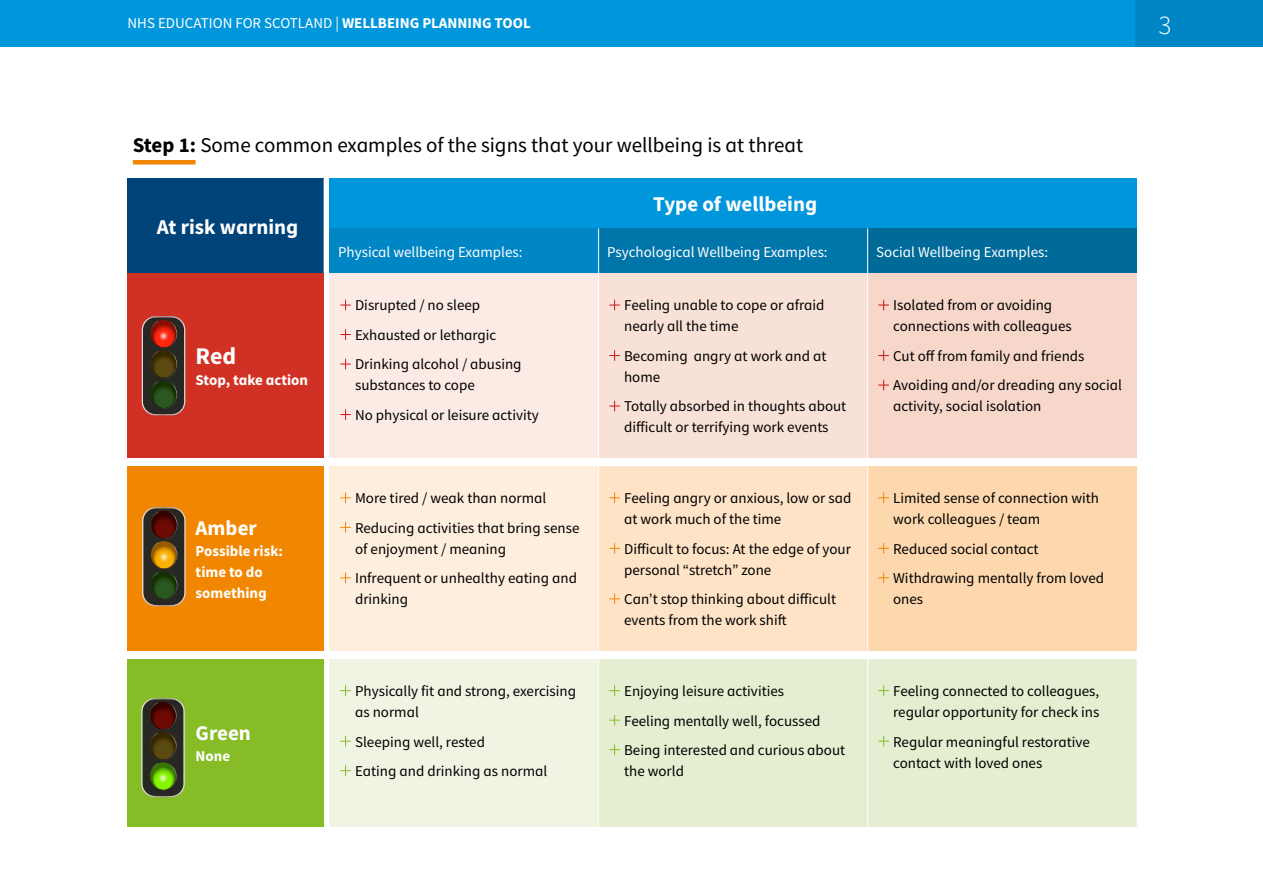
<style>
.page{position:relative;width:1263px;height:893px;background:#fff}
.page>*{position:absolute;margin:0;border:0;box-sizing:border-box;transform-origin:0 0}
.t1{font:300 27px "Source Sans Pro";color:#fff}
.t2{font:700 24px "Source Sans Pro";color:#fff}
.t3{font:21px "Source Sans Pro";color:#000}
.t4{font:700 21px "Source Sans Pro";color:#fff}
.t5{font:15px/21px "Source Sans Pro";color:#000}
.t6{font:15px "Source Sans Pro";color:#fff}
.t7{font:700 15px/21px "Source Sans Pro";color:#fff}
.s1{font-weight:700}
</style>
<div class="page">
<div style="left:0;top:0;width:1263px;height:47px;background:#0096dc"></div>
<div style="left:1135px;top:0;width:128px;height:47px;background:#0086c4"></div>
<div style="left:128px;top:179px;width:196px;height:95px;background:#004379"></div>
<svg style="left:329px;top:179px;width:1px;height:648px"></svg>
<div style="left:330px;top:179px;width:807px;height:49px;background:#0096dc"></div>
<div style="left:330px;top:228px;width:269px;height:46px;background:#0086c4"></div>
<div style="left:599px;top:228px;width:269px;height:46px;background:#0075aa"></div>
<div style="left:868px;top:228px;width:269px;height:46px;background:#006a99"></div>
<div style="left:128px;top:274px;width:196px;height:184px;background:#d13124"></div>
<div style="left:330px;top:274px;width:269px;height:184px;background:#fbebe4"></div>
<div style="left:599px;top:274px;width:269px;height:184px;background:#f8e1d7"></div>
<div style="left:868px;top:274px;width:269px;height:184px;background:#f6d7ca"></div>
<div style="left:128px;top:466px;width:196px;height:185px;background:#f18700"></div>
<div style="left:330px;top:466px;width:269px;height:185px;background:#feeede"></div>
<div style="left:599px;top:466px;width:269px;height:185px;background:#fee3c7"></div>
<div style="left:868px;top:466px;width:269px;height:185px;background:#fdd8af"></div>
<div style="left:128px;top:659px;width:196px;height:168px;background:#86bc25"></div>
<div style="left:330px;top:659px;width:269px;height:168px;background:#f0f5e3"></div>
<div style="left:599px;top:659px;width:538px;height:168px;background:#e5eed0"></div>
<hr style="left:598px;top:228px;width:1px;height:46px;background:#fff">
<hr style="left:867px;top:228px;width:1px;height:46px;background:#fff">
<hr style="left:598px;top:274px;width:1px;height:184px;background:#fff">
<hr style="left:867px;top:274px;width:1px;height:184px;background:#fff">
<hr style="left:598px;top:466px;width:1px;height:185px;background:#fff">
<hr style="left:867px;top:466px;width:1px;height:185px;background:#fff">
<hr style="left:598px;top:659px;width:1px;height:168px;background:#fff">
<hr style="left:867px;top:659px;width:1px;height:168px;background:#fff">
<svg style="left:341px;top:300px;width:10px;height:10px"></svg>
<svg style="left:341px;top:330px;width:10px;height:10px"></svg>
<svg style="left:341px;top:359px;width:10px;height:10px"></svg>
<svg style="left:341px;top:410px;width:10px;height:10px"></svg>
<svg style="left:610px;top:300px;width:10px;height:10px"></svg>
<svg style="left:610px;top:351px;width:10px;height:10px"></svg>
<svg style="left:610px;top:401px;width:10px;height:10px"></svg>
<svg style="left:879px;top:300px;width:10px;height:10px"></svg>
<svg style="left:879px;top:351px;width:10px;height:10px"></svg>
<svg style="left:879px;top:380px;width:10px;height:10px"></svg>
<svg style="left:341px;top:493px;width:10px;height:10px"></svg>
<svg style="left:341px;top:522px;width:10px;height:10px"></svg>
<svg style="left:341px;top:573px;width:10px;height:10px"></svg>
<svg style="left:610px;top:493px;width:10px;height:10px"></svg>
<svg style="left:610px;top:543px;width:10px;height:10px"></svg>
<svg style="left:610px;top:594px;width:10px;height:10px"></svg>
<svg style="left:879px;top:493px;width:10px;height:10px"></svg>
<svg style="left:879px;top:543px;width:10px;height:10px"></svg>
<svg style="left:879px;top:573px;width:10px;height:10px"></svg>
<svg style="left:341px;top:686px;width:10px;height:10px"></svg>
<svg style="left:341px;top:736px;width:10px;height:10px"></svg>
<svg style="left:341px;top:766px;width:10px;height:10px"></svg>
<svg style="left:610px;top:686px;width:10px;height:10px"></svg>
<svg style="left:610px;top:715px;width:10px;height:10px"></svg>
<svg style="left:610px;top:745px;width:10px;height:10px"></svg>
<svg style="left:879px;top:686px;width:10px;height:10px"></svg>
<svg style="left:879px;top:736px;width:10px;height:10px"></svg>
<svg style="left:142px;top:316px;width:43px;height:99px;background:#423d2a"></svg>
<img style="left:150px;top:322px;width:27px;height:27px">
<svg style="left:142px;top:507px;width:44px;height:99px;background:#4b3d28"></svg>
<img style="left:150px;top:543px;width:27px;height:27px">
<svg style="left:141px;top:698px;width:44px;height:99px;background:#493f2a"></svg>
<img style="left:149px;top:765px;width:27px;height:27px">
<hr style="left:133px;top:160px;width:63px;height:4px;background:#f18700">
<p class="t6" style="left:128px;top:14px;width:405px">NHS EDUCATION FOR SCOTLAND | <span class="s1">WELLBEING PLANNING TOOL</span></p>
<h1 class="t1" style="left:1158px;top:9px;width:14px">3</h1>
<h3 class="t3" style="left:133px;top:131px;width:672px"><span class="s1">Step 1:</span> Some common examples of the signs that your wellbeing is at threat</h3>
<h3 class="t4" style="left:157px;top:213px;width:143px">At risk warning</h3>
<h2 class="t2" style="left:196px;top:340px;width:42px">Red</h2>
<p class="t7" style="left:196px;top:370px;width:114px">Stop, take action</p>
<h3 class="t4" style="left:196px;top:514px;width:63px">Amber</h3>
<p class="t7" style="left:196px;top:540px;width:89px">Possible risk: time to do something</p>
<h3 class="t4" style="left:196px;top:719px;width:57px">Green</h3>
<p class="t7" style="left:196px;top:746px;width:36px">None</p>
<h3 class="t4" style="left:653px;top:190px;width:166px">Type of wellbeing</h3>
<p class="t6" style="left:338px;top:242px;width:186px">Physical wellbeing Examples:</p>
<p class="t6" style="left:607px;top:242px;width:222px">Psychological Wellbeing Examples:</p>
<p class="t6" style="left:876px;top:242px;width:173px">Social Wellbeing Examples:</p>
<p class="t5" style="left:355px;top:291px;width:168px;line-height:29.5px">Disrupted / no sleep<br>Exhausted or lethargic<br>Drinking alcohol / abusing</p>
<p class="t5" style="left:355px;top:371px;width:185px;line-height:29.5px">substances to cope<br>No physical or leisure activity</p>
<p class="t5" style="left:355px;top:483px;width:226px;line-height:29.5px">More tired / weak than normal<br>Reducing activities that bring sense</p>
<p class="t5" style="left:355px;top:534px;width:223px;line-height:29.5px">of enjoyment / meaning<br>Infrequent or unhealthy eating and</p>
<p class="t5" style="left:355px;top:589px;width:55px">drinking</p>
<p class="t5" style="left:355px;top:680px;width:223px">Physically fit and strong, exercising as normal</p>
<p class="t5" style="left:355px;top:727px;width:194px;line-height:29.5px">Sleeping well, rested<br>Eating and drinking as normal</p>
<p class="t5" style="left:624px;top:295px;width:202px">Feeling unable to cope or afraid nearly all the time</p>
<p class="t5" style="left:624px;top:345px;width:204px">Becoming angry at work and at home</p>
<p class="t5" style="left:624px;top:396px;width:224px">Totally absorbed in thoughts about difficult or terrifying work events</p>
<p class="t5" style="left:624px;top:488px;width:229px">Feeling angry or anxious, low or sad at work much of the time</p>
<p class="t5" style="left:624px;top:538px;width:228px">Difficult to focus: At the edge of your personal “stretch” zone</p>
<p class="t5" style="left:624px;top:589px;width:213px">Can’t stop thinking about difficult events from the work shift</p>
<p class="t5" style="left:624px;top:676px;width:223px;line-height:29.5px">Enjoying leisure activities<br>Feeling mentally well, focussed<br>Being interested and curious about</p>
<p class="t5" style="left:624px;top:760px;width:61px">the world</p>
<p class="t5" style="left:893px;top:295px;width:180px">Isolated from or avoiding connections with colleagues</p>
<p class="t5" style="left:893px;top:341px;width:230px;line-height:29.5px">Cut off from family and friends<br>Avoiding and/or dreading any social</p>
<p class="t5" style="left:893px;top:396px;width:150px">activity, social isolation</p>
<p class="t5" style="left:893px;top:488px;width:207px">Limited sense of connection with work colleagues / team</p>
<p class="t5" style="left:893px;top:534px;width:212px;line-height:29.5px">Reduced social contact<br>Withdrawing mentally from loved</p>
<p class="t5" style="left:893px;top:589px;width:32px">ones</p>
<p class="t5" style="left:893px;top:680px;width:208px">Feeling connected to colleagues, regular opportunity for check ins</p>
<p class="t5" style="left:893px;top:731px;width:198px">Regular meaningful restorative contact with loved ones</p>
</div>
